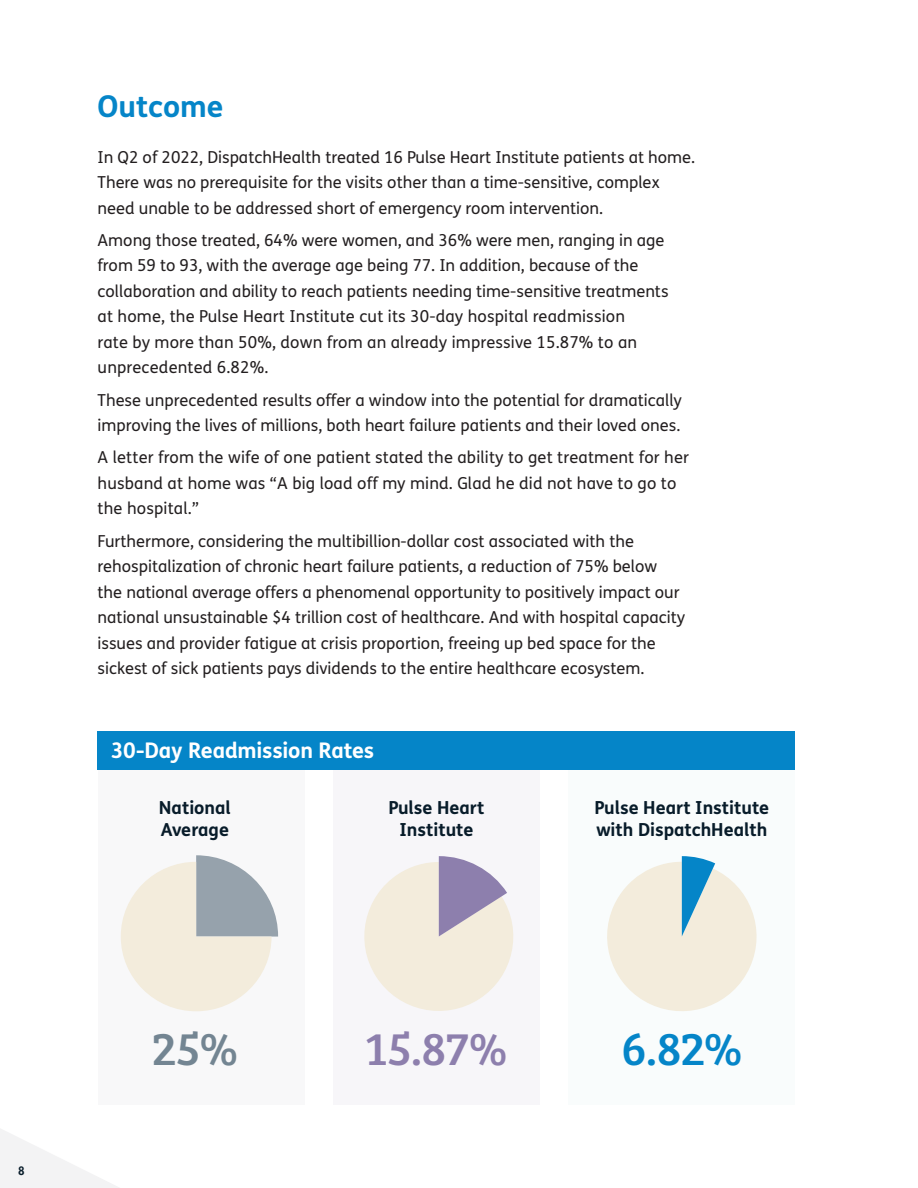
<style>
.page{position:relative;width:918px;height:1188px;background:#fff}
.page>*{position:absolute;margin:0;border:0;box-sizing:border-box;transform-origin:0 0}
.t1{font:47.4px "Bree Serif";color:#8d7fad}
.t2{font:47.4px "Bree Serif";color:#0585c8}
.t3{font:47.4px "Bree Serif";color:#738592}
.t4{font:700 30px "FS Me";color:#0585c8}
.t5{font:700 21.6px "FS Me";letter-spacing:-.01em;color:#fff}
.t6{font:700 18px/21.6px "FS Me";color:#081c2a}
.t7{font:16.5px/25.5px "FS Me";color:#231f20}
.t8{font:800 11.25px "Futura Std";color:#081c2a}
</style>
<div class="page">
<svg style="left:0;top:1129px;width:119px;height:59px"></svg>
<div style="left:98px;top:736px;width:206px;height:369px;background:#f8f8f9"></div>
<svg style="left:121px;top:855px;width:157px;height:156px"></svg>
<div style="left:333px;top:736px;width:207px;height:369px;background:#f7f6f9"></div>
<svg style="left:364px;top:856px;width:149px;height:155px"></svg>
<div style="left:569px;top:736px;width:226px;height:369px;background:#f9fcfc"></div>
<svg style="left:607px;top:856px;width:150px;height:155px"></svg>
<div style="left:98px;top:731px;width:697px;height:39px;background:#0585c8"></div>
<h2 class="t4" style="left:98px;top:83px;width:128px">Outcome</h2>
<p class="t7" style="left:98px;top:144px;width:599px">In Q2 of 2022, DispatchHealth treated 16 Pulse Heart Institute patients at home.<br>There was no prerequisite for the visits other than a time-sensitive, complex need unable to be addressed short of emergency room intervention.</p>
<p class="t7" style="left:98px;top:227px;width:572px">Among those treated, 64% were women, and 36% were men, ranging in age from 59 to 93, with the average age being 77. In addition, because of the collaboration and ability to reach patients needing time-sensitive treatments at home, the Pulse Heart Institute cut its 30-day hospital readmission<br>rate by more than 50%, down from an already impressive 15.87% to an unprecedented 6.82%.</p>
<p class="t7" style="left:98px;top:387px;width:586px">These unprecedented results offer a window into the potential for dramatically improving the lives of millions, both heart failure patients and their loved ones.</p>
<p class="t7" style="left:98px;top:445px;width:593px">A letter from the wife of one patient stated the ability to get treatment for her husband at home was “A big load off my mind. Glad he did not have to go to the hospital.”</p>
<p class="t7" style="left:98px;top:528px;width:589px">Furthermore, considering the multibillion-dollar cost associated with the rehospitalization of chronic heart failure patients, a reduction of 75% below the national average offers a phenomenal opportunity to positively impact our national unsustainable $4 trillion cost of healthcare. And with hospital capacity issues and provider fatigue at crisis proportion, freeing up bed space for the sickest of sick patients pays dividends to the entire healthcare ecosystem.</p>
<h3 class="t5" style="left:111px;top:734px;width:265px">30-Day Readmission Rates</h3>
<p class="t6" style="left:159px;top:796px;width:73px">National<br>Average</p>
<p class="t6" style="left:388px;top:796px;width:98px;text-align:center">Pulse Heart<br>Institute</p>
<p class="t6" style="left:594px;top:796px;width:176px">Pulse Heart Institute with DispatchHealth</p>
<p class="t8" style="left:18px;top:1164px;width:8px">8</p>
<h1 class="t3" style="left:152px;top:1013px;width:87px">25%</h1>
<h1 class="t1" style="left:366px;top:1013px;width:143px">15.87%</h1>
<h1 class="t2" style="left:621px;top:1013px;width:122px">6.82%</h1>
</div>
